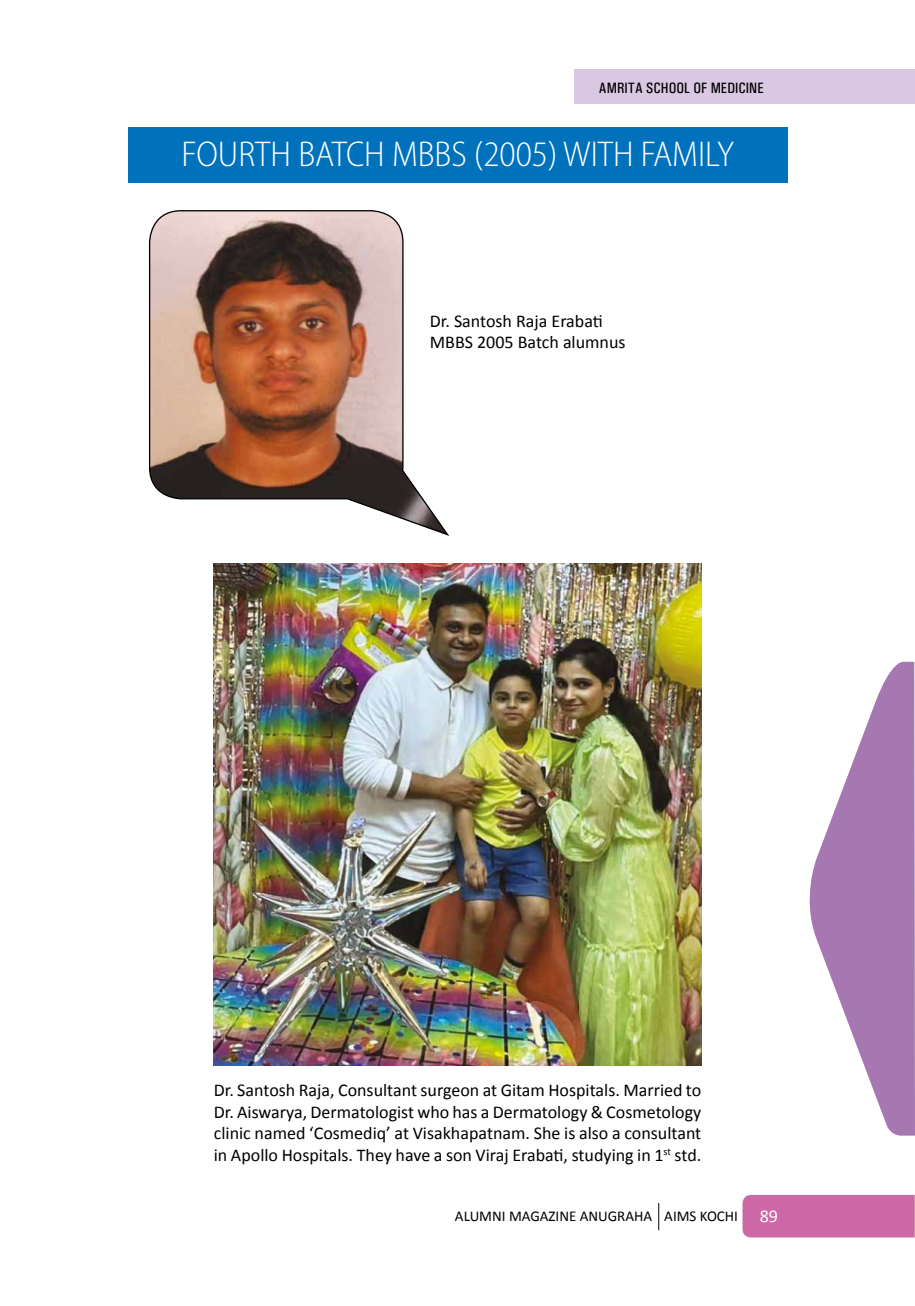
<style>
.page{position:relative;width:915px;height:1306px;background:#fff}
.page>*{position:absolute;margin:0;border:0;box-sizing:border-box;transform-origin:0 0}
.t1{font:300 semi-condensed 36px "Myriad Pro";color:#fff}
.t2{font:18px/21.6px "Calibri";color:#000}
.t3{font:15px "Calibri";color:#000}
.t4{font:15px "Univers Condensed";color:#000}
.s1{font-size:18px;color:#fff}
</style>
<div class="page">
<div style="left:742px;top:1194px;width:172px;height:43px;background:#cc68a6"></div>
<svg style="left:658px;top:1203px;width:1px;height:27px"></svg>
<div style="left:128px;top:128px;width:659px;height:55px;background:#0072bc"></div>
<svg style="left:809px;top:661px;width:105px;height:474px;fill:#a777b2"></svg>
<div style="left:574px;top:69px;width:340px;height:35px;background:#dac7e2"></div>
<svg style="left:148px;top:210px;width:302px;height:326px"></svg>
<img style="left:214px;top:563px;width:487px;height:502px">
<p class="t4" style="left:598px;top:79px;width:166px">AMRITA SCHOOL OF MEDICINE</p>
<h1 class="t1" style="left:181px;top:141px;width:554px">FOURTH BATCH MBBS (2005) WITH FAMILY</h1>
<p class="t2" style="left:429px;top:309px;width:197px">Dr. Santosh Raja Erabati<br>MBBS 2005 Batch alumnus</p>
<p class="t2" style="left:214px;top:1078px;width:489px;text-align:justify">Dr. Santosh Raja, Consultant surgeon at Gitam Hospitals. Married to Dr. Aiswarya, Dermatologist who has a Dermatology &amp; Cosmetology clinic named ‘Cosmediq’ at Visakhapatnam. She is also a consultant in Apollo Hospitals. They have a son Viraj Erabati, studying in 1<sup>st</sup> std.</p>
<p class="t3" style="left:455px;top:1206px;width:324px">ALUMNI MAGAZINE ANUGRAHA AIMS KOCHI <span class="s1">89</span></p>
</div>
